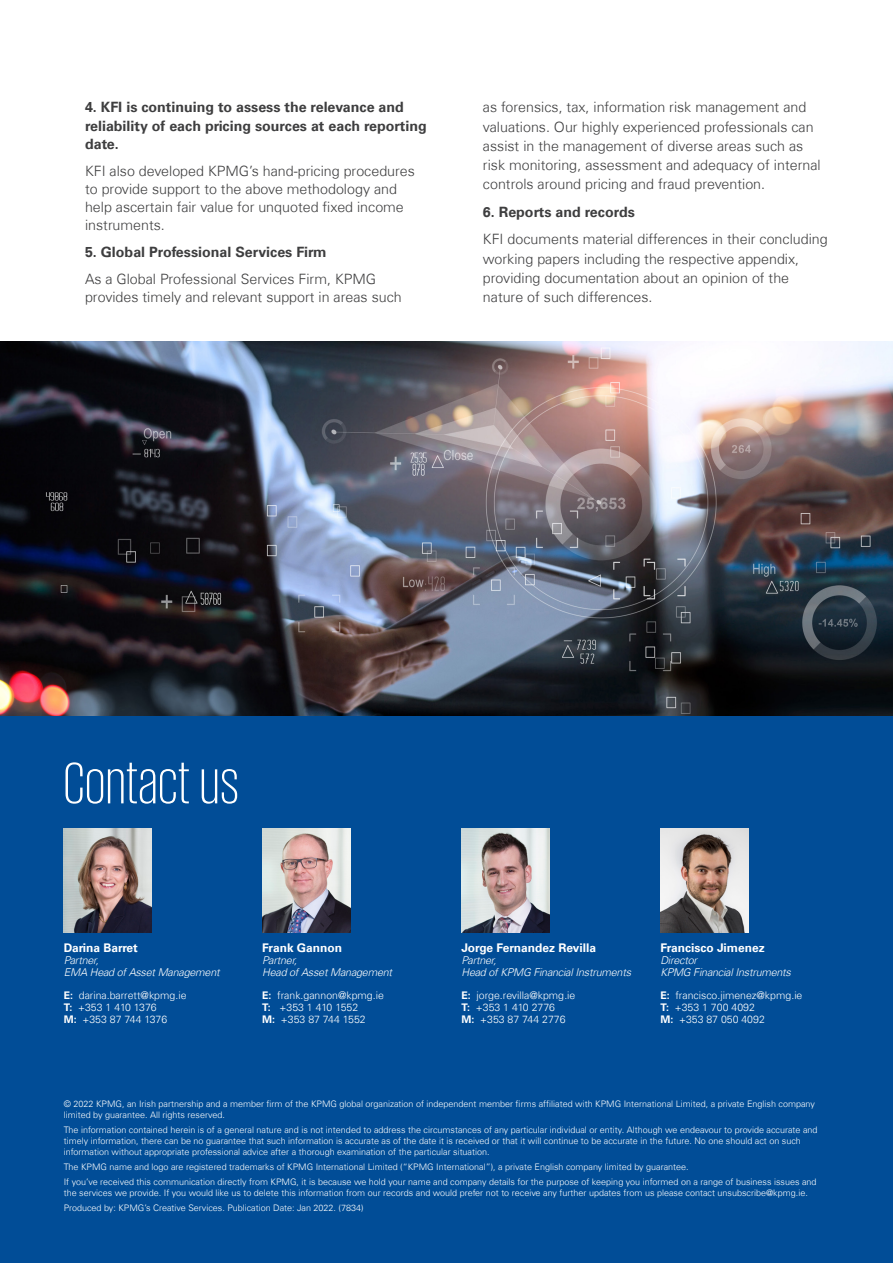
<style>
.page{position:relative;width:893px;height:1263px;background:#fff}
.page>*{position:absolute;margin:0;border:0;box-sizing:border-box;transform-origin:0 0}
.t1{font:300 60px "KPMG";letter-spacing:.02em;color:#fff}
.Black_Bullets{font:300 14.25px/19.2px "Universfor KPMG";color:#3e3e3f}
.Black_Bullets-2{font:700 14.25px/18.1px "Universfor KPMG";color:#3e3e3f}
.t2{font:700 12px "Universfor KPMG";color:#fff}
.t3{font:italic 300 10.8px/12px "Universfor KPMG";letter-spacing:-.02em;color:#fff}
.t4{font:300 10.5px "Universfor KPMG";color:#fff}
.Body_Copy{font:300 9px/10.8px "Universfor KPMG";color:#fff}
.s1{font-weight:700}
</style>
<div class="page">
<div style="left:0;top:716px;width:893px;height:547px;background:#014d97"></div>
<img style="left:64px;top:828px;width:87px;height:105px">
<img style="left:263px;top:828px;width:87px;height:105px">
<img style="left:0;top:342px;width:893px;height:374px">
<img style="left:461px;top:828px;width:88px;height:105px">
<img style="left:660px;top:828px;width:88px;height:105px">
<p class="Black_Bullets-2" style="left:85px;top:98px;width:343px">4. KFI is continuing to assess the relevance and reliability of each pricing sources at each reporting date.</p>
<p class="Black_Bullets" style="left:85px;top:161px;width:331px;line-height:18.1px">KFI also developed KPMG’s hand-pricing procedures to provide support to the above methodology and help ascertain fair value for unquoted fixed income instruments.</p>
<p class="Black_Bullets-2" style="left:85px;top:243px;width:243px">5. Global Professional Services Firm</p>
<p class="Black_Bullets" style="left:85px;top:270px;width:318px;line-height:18.1px">As a Global Professional Services Firm, KPMG provides timely and relevant support in areas such</p>
<p class="Black_Bullets" style="left:483px;top:98px;width:339px">as forensics, tax, information risk management and valuations. Our highly experienced professionals can assist in the management of diverse areas such as risk monitoring, assessment and adequacy of internal controls around pricing and fraud prevention.</p>
<p class="Black_Bullets-2" style="left:483px;top:203px;width:153px">6. Reports and records</p>
<p class="Black_Bullets" style="left:483px;top:230px;width:346px">KFI documents material differences in their concluding working papers including the respective appendix, providing documentation about an opinion of the nature of such differences.</p>
<p class="t1" style="left:64px;top:754px;width:176px">Contact us</p>
<p class="t2" style="left:64px;top:940px;width:76px">Darina Barret</p>
<p class="t3" style="left:64px;top:954px;width:157px">Partner,<br>EMA Head of Asset Management</p>
<p class="t4" style="left:64px;top:989px;width:124px"><span class="s1">E:</span> darina.barrett@kpmg.ie</p>
<p class="t4" style="left:64px;top:1001px;width:95px"><span class="s1">T:</span> +353 1 410 1376</p>
<p class="t4" style="left:64px;top:1013px;width:105px"><span class="s1">M:</span> +353 87 744 1376</p>
<p class="t2" style="left:262px;top:940px;width:81px">Frank Gannon</p>
<p class="t3" style="left:262px;top:954px;width:131px">Partner,<br>Head of Asset Management</p>
<p class="t4" style="left:262px;top:989px;width:123px"><span class="s1">E:</span> frank.gannon@kpmg.ie</p>
<p class="t4" style="left:262px;top:1001px;width:97px"><span class="s1">T:</span> +353 1 410 1552</p>
<p class="t4" style="left:262px;top:1013px;width:105px"><span class="s1">M:</span> +353 87 744 1552</p>
<p class="t2" style="left:461px;top:940px;width:136px">Jorge Fernandez Revilla</p>
<p class="t3" style="left:461px;top:954px;width:171px">Partner,<br>Head of KPMG Financial Instruments</p>
<p class="t4" style="left:461px;top:989px;width:115px"><span class="s1">E:</span> jorge.revilla@kpmg.ie</p>
<p class="t4" style="left:461px;top:1001px;width:95px"><span class="s1">T:</span> +353 1 410 2776</p>
<p class="t4" style="left:461px;top:1013px;width:106px"><span class="s1">M:</span> +353 87 744 2776</p>
<p class="t2" style="left:660px;top:940px;width:106px">Francisco Jimenez</p>
<p class="t3" style="left:660px;top:954px;width:132px">Director<br>KPMG Financial Instruments</p>
<p class="t4" style="left:660px;top:989px;width:144px"><span class="s1">E:</span> francisco.jimenez@kpmg.ie</p>
<p class="t4" style="left:660px;top:1001px;width:96px"><span class="s1">T:</span> +353 1 700 4092</p>
<p class="t4" style="left:660px;top:1013px;width:106px"><span class="s1">M:</span> +353 87 050 4092</p>
<p class="Body_Copy" style="left:64px;top:1099px;width:753px">© 2022 KPMG, an Irish partnership and a member firm of the KPMG global organization of independent member firms affiliated with KPMG International Limited, a private English company limited by guarantee. All rights reserved.</p>
<p class="Body_Copy" style="left:64px;top:1124px;width:755px">The information contained herein is of a general nature and is not intended to address the circumstances of any particular individual or entity. Although we endeavour to provide accurate and timely information, there can be no guarantee that such information is accurate as of the date it is received or that it will continue to be accurate in the future. No one should act on such information without appropriate professional advice after a thorough examination of the particular situation.</p>
<p class="Body_Copy" style="left:64px;top:1161px;width:626px">The KPMG name and logo are registered trademarks of KPMG International Limited (“KPMG International”), a private English company limited by guarantee.</p>
<p class="Body_Copy" style="left:64px;top:1176px;width:754px">If you’ve received this communication directly from KPMG, it is because we hold your name and company details for the purpose of keeping you informed on a range of business issues and the services we provide. If you would like us to delete this information from our records and would prefer not to receive any further updates from us please contact unsubscribe@kpmg.ie.</p>
<p class="Body_Copy" style="left:64px;top:1202px;width:301px">Produced by: KPMG’s Creative Services. Publication Date: Jan 2022. (7834)</p>
</div>
